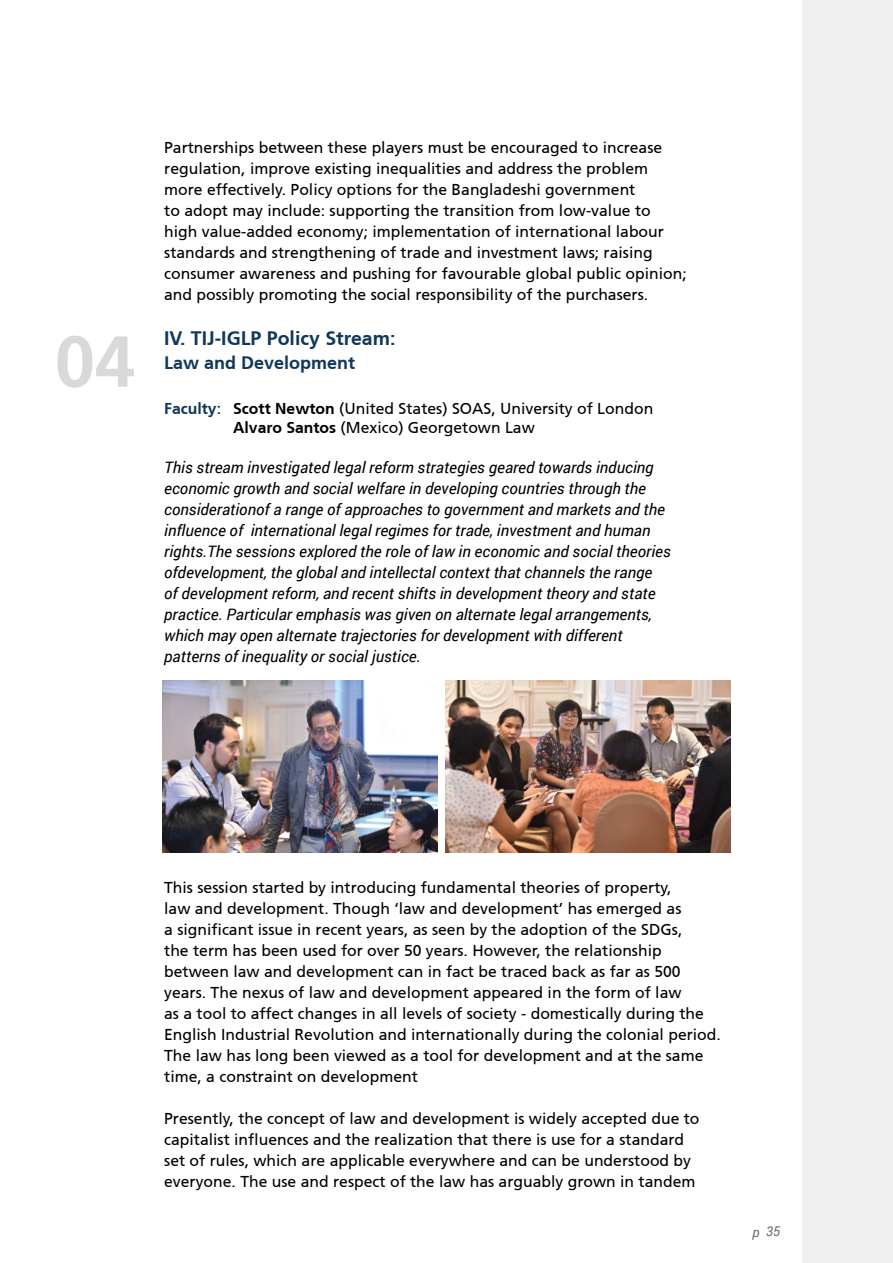
<style>
.page{position:relative;width:893px;height:1263px;background:#fff}
.page>*{position:absolute;margin:0;border:0;box-sizing:border-box;transform-origin:0 0}
.t1{font:700 72px "Frutiger CE";color:#d8d9db}
.t2{font:700 19.5px "Frutiger CE";color:#0f385b}
.t3{font:700 18px "Frutiger CE";color:#0f385b}
.t4{font:15.75px/21px "Frutiger CE";color:#000}
.t5{font:italic 15.75px/21px "Roboto";color:#000}
.t6{font:italic 13.5px "Roboto";color:#6d6e71}
.s1{font-weight:700;color:#0f385b}
.s2{font-weight:700}
</style>
<div class="page">
<img style="left:445px;top:681px;width:285px;height:172px">
<img style="left:163px;top:681px;width:275px;height:172px">
<div style="left:803px;top:0;width:90px;height:1263px;background:#efeff0"></div>
<h1 class="t1" style="left:55px;top:318px;width:82px">04</h1>
<p class="t4" style="left:164px;top:137px;width:524px">Partnerships between these players must be encouraged to increase regulation, improve existing inequalities and address the problem more effectively. Policy options for the Bangladeshi government<br>to adopt may include: supporting the transition from low-value to high value-added economy; implementation of international labour standards and strengthening of trade and investment laws; raising consumer awareness and pushing for favourable global public opinion; and possibly promoting the social responsibility of the purchasers.</p>
<p class="t2" style="left:164px;top:327px;width:233px">IV. TIJ-IGLP Policy Stream:</p>
<p class="t3" style="left:164px;top:352px;width:193px">Law and Development</p>
<p class="t4" style="left:233px;top:399px;width:422px;line-height:18.9px;text-indent:-69px"><span class="s1">Faculty:</span> <span class="s2">Scott Newton</span> (United States) SOAS, University of London<br><span class="s2">Alvaro Santos</span> (Mexico) Georgetown Law</p>
<p class="t5" style="left:164px;top:456px;width:508px">This stream investigated legal reform strategies geared towards inducing economic growth and social welfare in developing countries through the considerationof a range of approaches to government and markets and the influence of international legal regimes for trade, investment and human rights.The sessions explored the role of law in economic and social theories ofdevelopment, the global and intellectal context that channels the range<br>of development reform, and recent shifts in development theory and state practice. Particular emphasis was given on alternate legal arrangements, which may open alternate trajectories for development with different patterns of inequality or social justice.</p>
<p class="t4" style="left:164px;top:877px;width:558px">This session started by introducing fundamental theories of property,<br>law and development. Though ‘law and development’ has emerged as<br>a significant issue in recent years, as seen by the adoption of the SDGs,<br>the term has been used for over 50 years. However, the relationship between law and development can in fact be traced back as far as 500 years. The nexus of law and development appeared in the form of law<br>as a tool to affect changes in all levels of society - domestically during the English Industrial Revolution and internationally during the colonial period.<br>The law has long been viewed as a tool for development and at the same time, a constraint on development</p>
<p class="t4" style="left:164px;top:1108px;width:537px">Presently, the concept of law and development is widely accepted due to capitalist influences and the realization that there is use for a standard set of rules, which are applicable everywhere and can be understood by everyone. The use and respect of the law has arguably grown in tandem</p>
<p class="t6" style="left:752px;top:1222px;width:29px">p 35</p>
</div>
